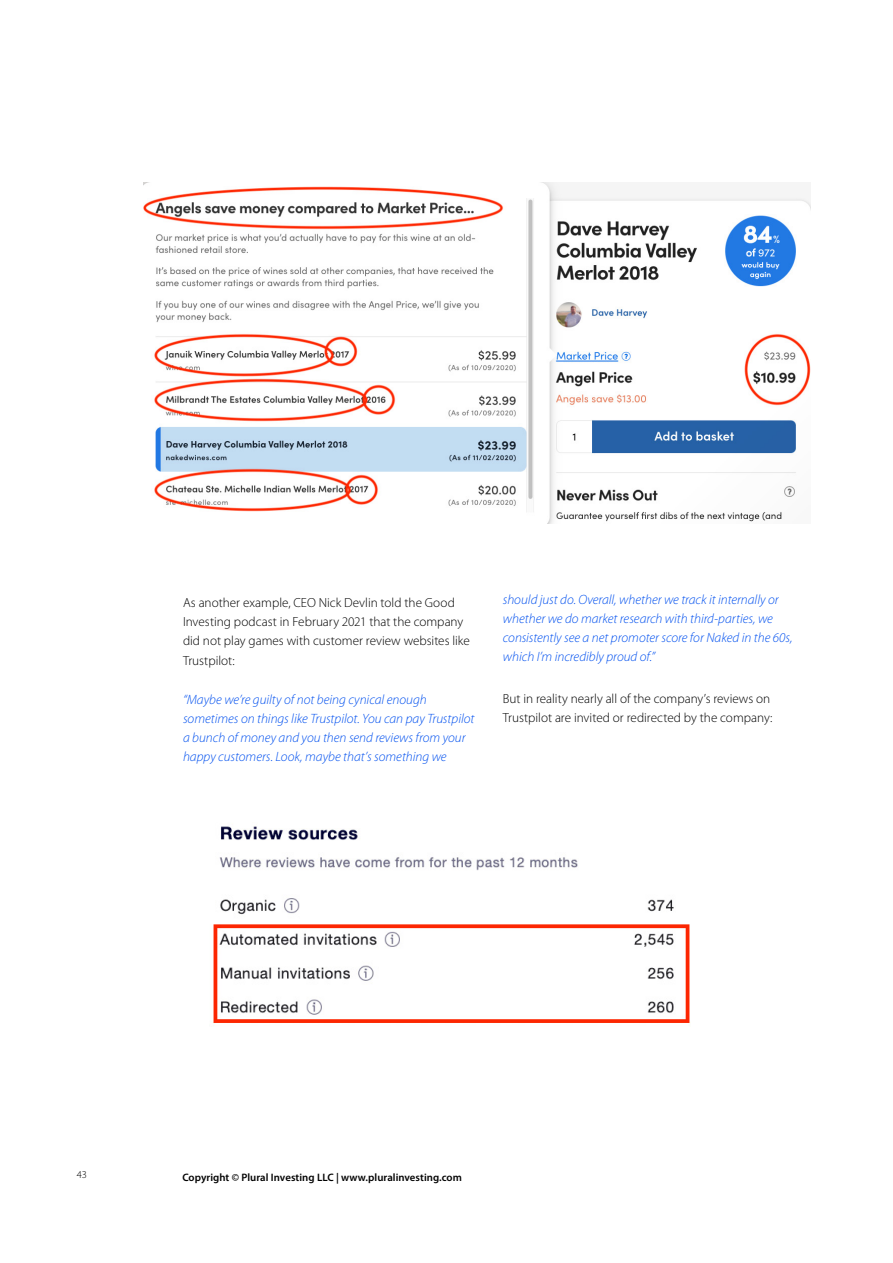
<style>
.page{position:relative;width:893px;height:1263px;background:#fff}
.page>*{position:absolute;margin:0;border:0;box-sizing:border-box;transform-origin:0 0}
.t1{font:italic 300 13.5px/19.2px "Myriad Pro";color:#0050ef}
.t2{font:300 13.2px/19.2px "Myriad Pro";color:#000}
.t3{font:600 10.8px "Myriad Pro";letter-spacing:.005em;color:#000}
.t4{font:300 10.5px "Myriad Pro";color:#000}
</style>
<div class="page">
<img style="left:143px;top:183px;width:667px;height:341px">
<img style="left:212px;top:826px;width:479px;height:197px">
<p class="t2" style="left:183px;top:593px;width:288px">As another example, CEO Nick Devlin told the Good Investing podcast in February 2021 that the company did not play games with customer review websites like Trustpilot:</p>
<p class="t1" style="left:183px;top:689px;width:293px">“Maybe we’re guilty of not being cynical enough sometimes on things like Trustpilot. You can pay Trustpilot a bunch of money and you then send reviews from your happy customers. Look, maybe that’s something we</p>
<p class="t1" style="left:503px;top:589px;width:291px">should just do. Overall, whether we track it internally or whether we do market research with third-parties, we consistently see a net promoter score for Naked in the 60s, which I’m incredibly proud of.”</p>
<p class="t2" style="left:503px;top:689px;width:271px">But in reality nearly all of the company’s reviews on<br>Trustpilot are invited or redirected by the company:</p>
<p class="t4" style="left:77px;top:1168px;width:11px">43</p>
<p class="t3" style="left:182px;top:1170px;width:281px">Copyright © Plural Investing LLC | www.pluralinvesting.com</p>
</div>
